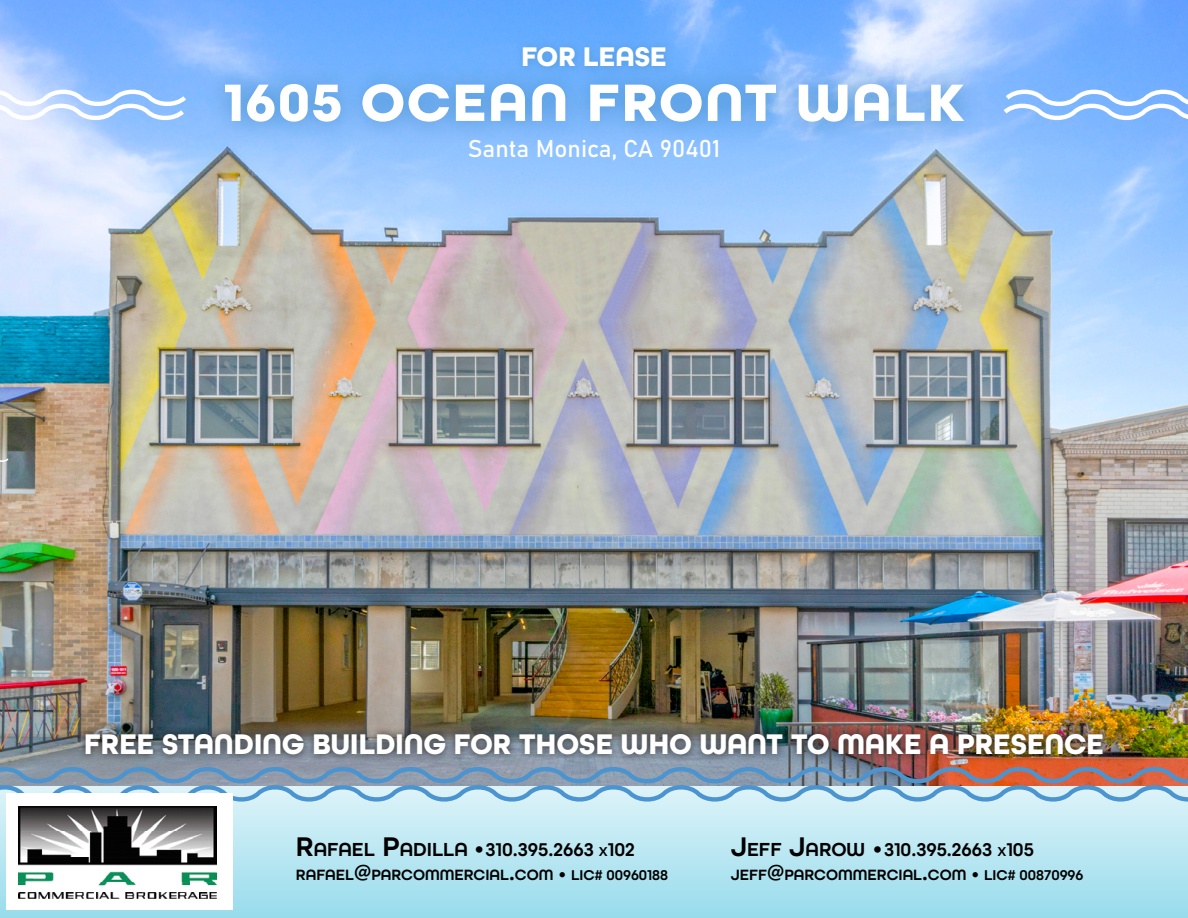
<style>
.page{position:relative;width:1188px;height:918px;background:#fff}
.page>*{position:absolute;margin:0;border:0;box-sizing:border-box;transform-origin:0 0}
.t1{font:700 55.5px "All Round Gothic";letter-spacing:.02em;color:#fff;scale:1.06 1}
.t2{font:700 30px "All Round Gothic";letter-spacing:-.01em;color:#fff}
.t3{font:700 28.5px "All Round Gothic";letter-spacing:-.01em;color:#fff}
.t4{font:24px "Bahnschrift";color:#fff}
.t5{font:600 19.5px "All Round Gothic";color:#000}
.t6{font:600 15.75px "All Round Gothic";color:#000}
.s1{font-size:28.5px}
.s2{font-size:19.95px}
.s3{font-size:24px}
.s4{font-size:13.65px}
.s5{font-size:22.5px}
.s6{font-size:19.5px}
.s7{font-size:15px}
</style>
<div class="page">
<svg style="left:0;top:808px;width:1188px;height:110px;background:#b4e5f1"></svg>
<img style="left:0;top:0;width:1188px;height:761px">
<svg style="left:0;top:84px;width:191px;height:42px"></svg>
<svg style="left:999px;top:84px;width:189px;height:42px"></svg>
<svg style="left:0;top:761px;width:1188px;height:47px;background:#a1b0c0"></svg>
<img style="left:77px;top:726px;width:1034px;height:37px">
<svg style="left:204px;top:63px;width:779px;height:81px;background:#7bb3f4"></svg>
<div style="left:6px;top:793px;width:227px;height:117px;background:#fff"></div>
<img style="left:18px;top:806px;width:199px;height:93px">
<svg style="left:0;top:454px;width:10px;height:10px"></svg>
<div style="left:515px;top:39px;width:159px;height:36px;background:#62a8f5"></div>
<h3 class="t3" style="left:521px;top:40px;width:147px">FOR LEASE</h3>
<h1 class="t1" style="left:223px;top:69px;width:701px">1605 OCEAN FRONT WALK</h1>
<h3 class="t4" style="left:468px;top:130px;width:254px">Santa Monica, CA 90401</h3>
<h2 class="t2" style="left:84px;top:726px;width:1022px">FREE STANDING BUILDING FOR THOSE WHO WANT TO MAKE A PRESENCE</h2>
<p class="t5" style="left:296px;top:838px;width:341px"><span class="s1">R</span><span class="s2">AFAEL</span> <span class="s1">P</span><span class="s2">ADILLA</span> <span class="s3">•</span> 310.395.2663 <span class="s4">X</span>102</p>
<p class="t6" style="left:296px;top:866px;width:374px">RAFAEL<span class="s5">@</span>PARCOMMERCIAL<span class="s5">.</span>COM <span class="s6">•</span> <span class="s7">LIC#</span> <span class="s7">00960188</span></p>
<p class="t5" style="left:731px;top:838px;width:305px"><span class="s1">J</span><span class="s2">EFF</span> <span class="s1">J</span><span class="s2">AROW</span> <span class="s3">•</span> 310.395.2663 <span class="s4">X</span>105</p>
<p class="t6" style="left:731px;top:866px;width:354px">JEFF<span class="s5">@</span>PARCOMMERCIAL<span class="s5">.</span>COM <span class="s6">•</span> <span class="s7">LIC#</span> <span class="s7">00870996</span></p>
</div>
